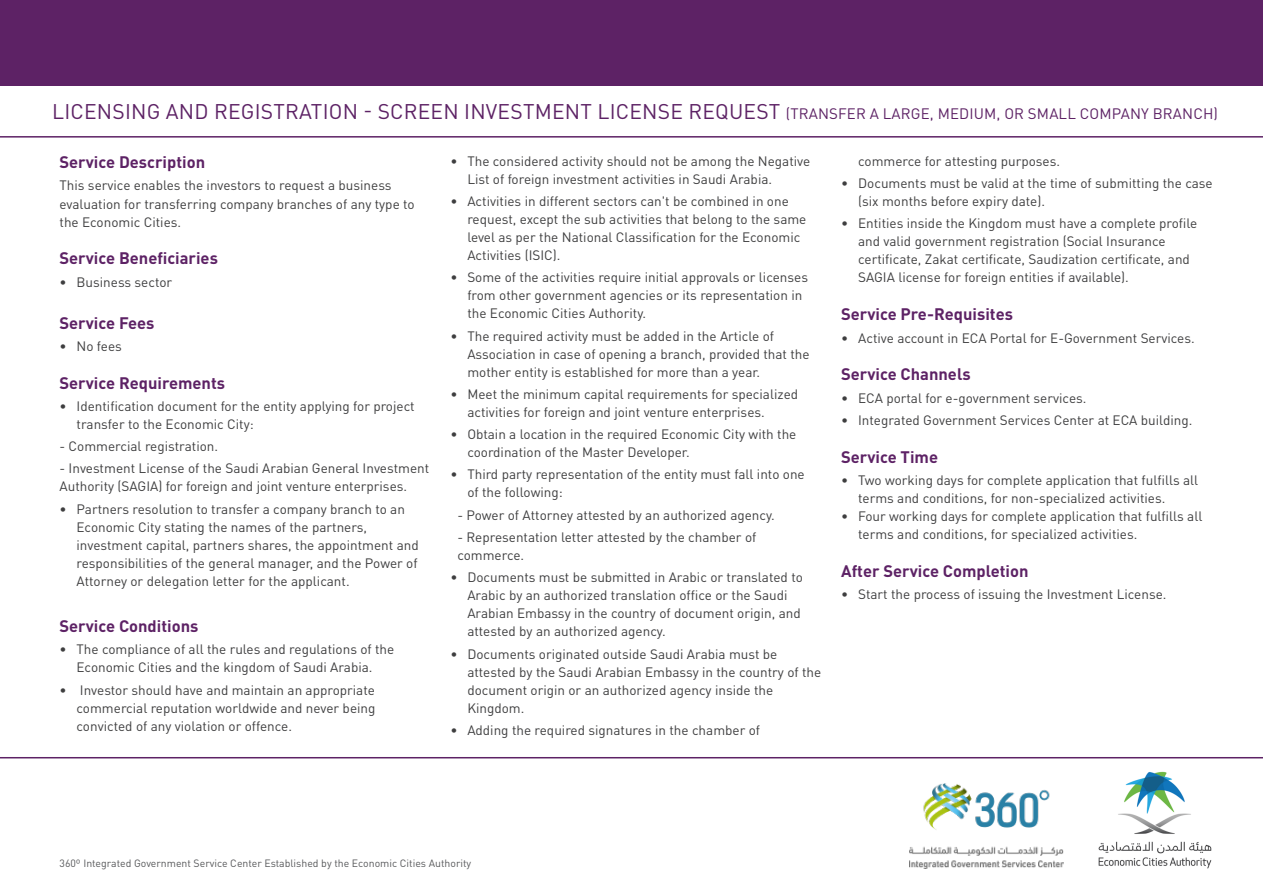
<style>
.page{position:relative;width:1263px;height:893px;background:#fff}
.page>*{position:absolute;margin:0;border:0;box-sizing:border-box;transform-origin:0 0}
.t1{font:21px "DIN Pro";letter-spacing:.01em;color:#5d2265}
.Last_Bullet{font:700 16.5px "DIN Pro";color:#5d2265}
.Bullet{font:13.5px/18px "DIN Pro";color:#3e3e3f}
.t2{font:10.5px "DIN Pro";color:#57585a}
.s1{font-size:15px}
</style>
<div class="page">
<img style="left:909px;top:784px;width:154px;height:84px">
<hr style="left:0;top:757px;width:1263px;height:1px;background:#5d2265">
<img style="left:1098px;top:772px;width:114px;height:96px">
<div style="left:0;top:0;width:1263px;height:85px;background:#5d2265"></div>
<hr style="left:0;top:136px;width:1263px;height:2px;background:#5d2265">
<p class="t1" style="left:52px;top:97px;width:1167px">LICENSING AND REGISTRATION - SCREEN INVESTMENT LICENSE REQUEST <span class="s1">(TRANSFER A LARGE, MEDIUM, OR SMALL COMPANY BRANCH)</span></p>
<p class="Last_Bullet" style="left:60px;top:151px;width:147px">Service Description</p>
<p class="Bullet" style="left:60px;top:176px;width:357px">This service enables the investors to request a business evaluation for transferring company branches of any type to the Economic Cities.</p>
<p class="Last_Bullet" style="left:60px;top:247px;width:160px">Service Beneficiaries</p>
<p class="Bullet" style="left:60px;top:272px;width:114px">• Business sector</p>
<p class="Last_Bullet" style="left:60px;top:311px;width:97px">Service Fees</p>
<p class="Bullet" style="left:60px;top:336px;width:64px">• No fees</p>
<p class="Last_Bullet" style="left:60px;top:371px;width:167px">Service Requirements</p>
<p class="Bullet" style="left:77px;top:396px;width:340px;text-indent:-17px">• Identification document for the entity applying for project transfer to the Economic City:</p>
<p class="Bullet" style="left:60px;top:437px;width:160px">- Commercial registration.</p>
<p class="Bullet" style="left:60px;top:459px;width:371px">- Investment License of the Saudi Arabian General Investment<br>Authority (SAGIA) for foreign and joint venture enterprises.</p>
<p class="Bullet" style="left:77px;top:499px;width:344px;text-indent:-17px">• Partners resolution to transfer a company branch to an Economic City stating the names of the partners, investment capital, partners shares, the appointment and responsibilities of the general manager, and the Power of Attorney or delegation letter for the applicant.</p>
<p class="Last_Bullet" style="left:60px;top:615px;width:140px">Service Conditions</p>
<p class="Bullet" style="left:60px;top:640px;width:336px;text-align:center">• The compliance of all the rules and regulations of the<br>Economic Cities and the kingdom of Saudi Arabia.</p>
<p class="Bullet" style="left:77px;top:680px;width:300px;text-align:justify;text-indent:-17px">• Investor should have and maintain an appropriate commercial reputation worldwide and never being convicted of any violation or offence.</p>
<p class="Bullet" style="left:467px;top:152px;width:344px;text-indent:-17px">• The considered activity should not be among the Negative<br>List of foreign investment activities in Saudi Arabia.</p>
<p class="Bullet" style="left:467px;top:192px;width:341px;text-indent:-17px">• Activities in different sectors can't be combined in one request, except the sub activities that belong to the same level as per the National Classification for the Economic Activities (ISIC).</p>
<p class="Bullet" style="left:467px;top:268px;width:342px;text-indent:-17px">• Some of the activities require initial approvals or licenses from other government agencies or its representation in the Economic Cities Authority.</p>
<p class="Bullet" style="left:467px;top:326px;width:344px;text-indent:-17px">• The required activity must be added in the Article of<br>Association in case of opening a branch, provided that the mother entity is established for more than a year.</p>
<p class="Bullet" style="left:467px;top:385px;width:332px;text-indent:-17px">• Meet the minimum capital requirements for specialized activities for foreign and joint venture enterprises.</p>
<p class="Bullet" style="left:467px;top:425px;width:331px;text-indent:-17px">• Obtain a location in the required Economic City with the coordination of the Master Developer.</p>
<p class="Bullet" style="left:467px;top:465px;width:339px;text-indent:-17px">• Third party representation of the entity must fall into one of the following:</p>
<p class="Bullet" style="left:457px;top:505px;width:319px">- Power of Attorney attested by an authorized agency.</p>
<p class="Bullet" style="left:457px;top:528px;width:301px">- Representation letter attested by the chamber of commerce.</p>
<p class="Bullet" style="left:467px;top:568px;width:337px;text-indent:-17px">• Documents must be submitted in Arabic or translated to Arabic by an authorized translation office or the Saudi Arabian Embassy in the country of document origin, and attested by an authorized agency.</p>
<p class="Bullet" style="left:467px;top:644px;width:355px;text-indent:-17px">• Documents originated outside Saudi Arabia must be attested by the Saudi Arabian Embassy in the country of the document origin or an authorized agency inside the Kingdom.</p>
<p class="Bullet" style="left:450px;top:720px;width:311px">• Adding the required signatures in the chamber of</p>
<p class="Bullet" style="left:858px;top:152px;width:203px">commerce for attesting purposes.</p>
<p class="Bullet" style="left:858px;top:174px;width:356px;text-indent:-17px">• Documents must be valid at the time of submitting the case (six months before expiry date).</p>
<p class="Bullet" style="left:858px;top:214px;width:341px;text-indent:-17px">• Entities inside the Kingdom must have a complete profile and valid government registration (Social Insurance certificate, Zakat certificate, Saudization certificate, and SAGIA license for foreign entities if available).</p>
<p class="Last_Bullet" style="left:841px;top:303px;width:173px">Service Pre-Requisites</p>
<p class="Bullet" style="left:841px;top:328px;width:355px">• Active account in ECA Portal for E-Government Services.</p>
<p class="Last_Bullet" style="left:841px;top:363px;width:131px">Service Channels</p>
<p class="Bullet" style="left:841px;top:388px;width:247px">• ECA portal for e-government services.</p>
<p class="Bullet" style="left:841px;top:410px;width:353px">• Integrated Government Services Center at ECA building.</p>
<p class="Last_Bullet" style="left:841px;top:445px;width:98px">Service Time</p>
<p class="Bullet" style="left:858px;top:470px;width:342px;text-indent:-17px">• Two working days for complete application that fulfills all terms and conditions, for non-specialized activities.</p>
<p class="Bullet" style="left:858px;top:506px;width:346px;text-indent:-17px">• Four working days for complete application that fulfills all terms and conditions, for specialized activities.</p>
<p class="Last_Bullet" style="left:841px;top:559px;width:189px">After Service Completion</p>
<p class="Bullet" style="left:841px;top:584px;width:327px">• Start the process of issuing the Investment License.</p>
<p class="t2" style="left:60px;top:856px;width:413px">360º Integrated Government Service Center Established by the Economic Cities Authority</p>
</div>
